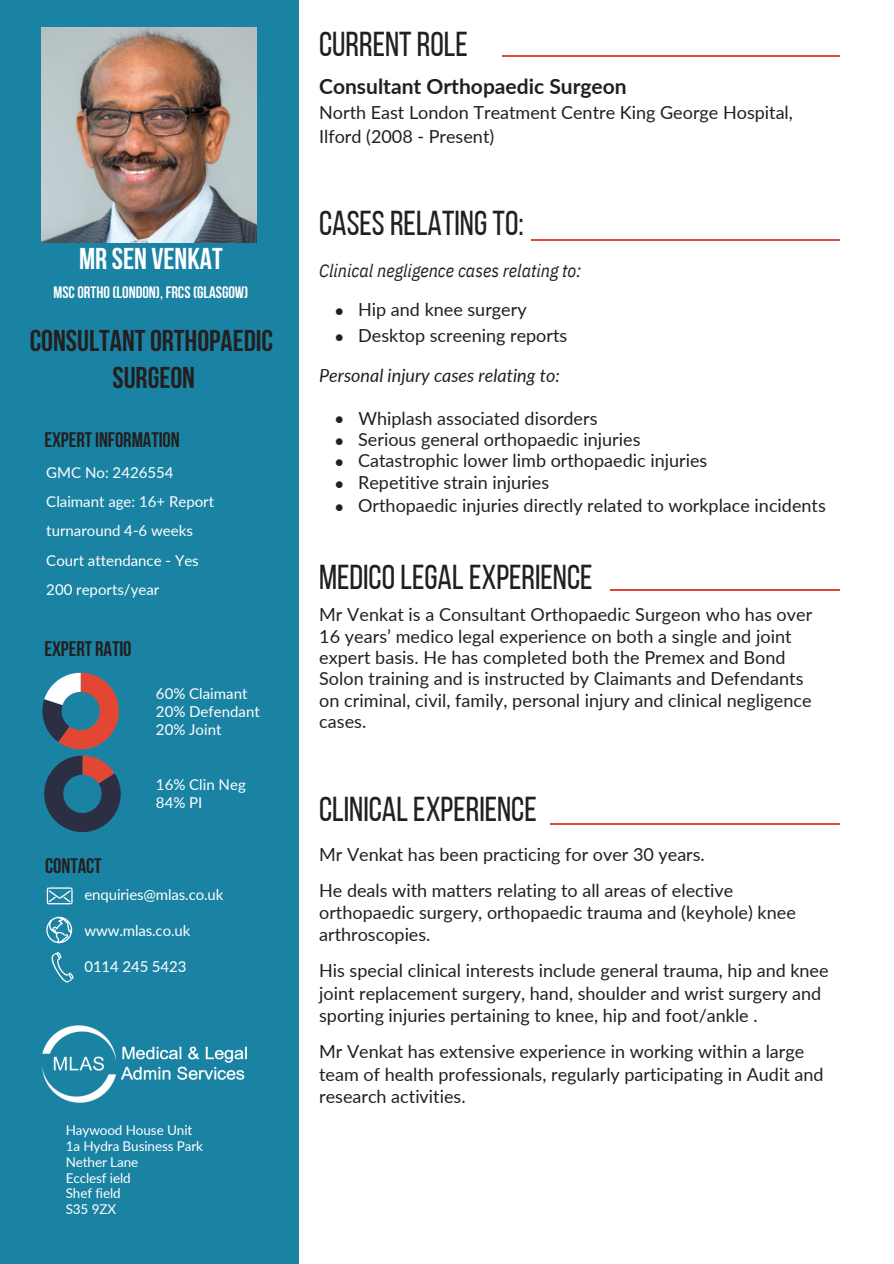
<style>
.page{position:relative;width:894px;height:1264px;background:#fff}
.page>*{position:absolute;margin:0;border:0;box-sizing:border-box;transform-origin:0 0}
.t1{font:34.5px "Bebas Neue";color:#231f20}
.t2{font:700 30px/37.2px "Bebas Neue";color:#231f20;text-align:center}
.t3{font:700 30px "Bebas Neue";color:#fff}
.t4{font:700 21px "Bebas Neue";letter-spacing:-.005em;color:#231f20}
.t5{font:700 21px "Lato";color:#231f20}
.t6{font:18px/21.3px "Lato";color:#231f20}
.t7{font:italic 18px "IBM Plex Sans Cond";color:#231f20}
.t8{font:italic 18px "Lato";color:#231f20}
.t9{font:700 16.5px "Bebas Neue";color:#fff}
.t10{font:15px/29.2px "Lato";color:#fff}
.t11{font:13.5px/15.8px "Lato";letter-spacing:-.01em;color:#fff}
</style>
<div class="page">
<hr style="left:502px;top:55px;width:337px;height:2px;background:#e24634">
<hr style="left:531px;top:239px;width:308px;height:1px;background:#e24634">
<hr style="left:610px;top:589px;width:229px;height:1px;background:#e24634">
<div style="left:0;top:0;width:298px;height:1263px;background:#1a83a4"></div>
<svg style="left:46px;top:887px;width:27px;height:56px"></svg>
<img style="left:42px;top:1025px;width:205px;height:78px">
<hr style="left:550px;top:823px;width:289px;height:2px;background:#e24634">
<img style="left:42px;top:28px;width:215px;height:215px">
<svg style="left:42px;top:672px;width:77px;height:77px"></svg>
<svg style="left:44px;top:755px;width:77px;height:77px"></svg>
<h4 class="t3" style="left:79px;top:247px;width:145px">MR SEN VENKAT</h4>
<h4 class="t9" style="left:53px;top:285px;width:196px">MSCORTHO(LONDON),FRCS(GLASGOW)</h4>
<p class="t2" style="left:30px;top:325px;width:245px">CONSULTANTORTHOPAEDIC<br>SURGEON</p>
<h4 class="t4" style="left:44px;top:431px;width:137px">EXPERTINFORMATION</h4>
<p class="t10" style="left:46px;top:457px;width:169px">GMC No: 2426554<br>Claimant age: 16+ Report turnaround 4-6 weeks<br>Court attendance - Yes<br>200 reports/year</p>
<h4 class="t4" style="left:44px;top:640px;width:89px">EXPERT RATIO</h4>
<p class="t10" style="left:156px;top:683px;width:105px;line-height:18px">60% Claimant<br>20% Defendant<br>20% Joint</p>
<h4 class="t10" style="left:156px;top:775px;width:91px;line-height:18px">16% Clin Neg<br>84% PI</h4>
<h3 class="t4" style="left:45px;top:857px;width:58px">CONTACT</h3>
<h1 class="t10" style="left:84px;top:879px;width:140px">enquiries@mlas.co.uk</h1>
<h1 class="t10" style="left:84px;top:915px;width:107px">www.mlas.co.uk</h1>
<h1 class="t10" style="left:84px;top:951px;width:103px">0114 245 5423</h1>
<h2 class="t11" style="left:66px;top:1122px;width:139px">Haywood House Unit<br>1a Hydra Business Park<br>Nether Lane</h2>
<h5 class="t11" style="left:66px;top:1169px;width:66px">Ecclesf ield</h5>
<h2 class="t11" style="left:66px;top:1185px;width:57px">Shef field</h2>
<h5 class="t11" style="left:66px;top:1200px;width:52px">S35 9ZX</h5>
<h5 class="t1" style="left:319px;top:30px;width:150px">CURRENTROLE</h5>
<h5 class="t5" style="left:319px;top:73px;width:309px">Consultant Orthopaedic Surgeon</h5>
<h5 class="t6" style="left:319px;top:100px;width:475px;line-height:23.7px">North East London Treatment Centre King George Hospital,<br>Ilford (2008 - Present)</h5>
<h2 class="t1" style="left:319px;top:209px;width:206px">CASESRELATINGTO:</h2>
<h2 class="t7" style="left:319px;top:259px;width:263px">Clinical negligence cases relating to:</h2>
<p class="t6" style="left:358px;top:296px;width:210px;line-height:25.8px">Hip and knee surgery<br>Desktop screening reports</p>
<p class="t8" style="left:319px;top:364px;width:242px">Personal injury cases relating to:</p>
<h4 class="t6" style="left:334px;top:407px;width:265px">• Whiplash associated disorders</h4>
<h4 class="t6" style="left:334px;top:429px;width:12px">•</h4>
<p class="t6" style="left:334px;top:450px;width:12px">•</p>
<p class="t6" style="left:334px;top:472px;width:12px">•</p>
<h4 class="t6" style="left:334px;top:495px;width:12px">•</h4>
<p class="t6" style="left:334px;top:299px;width:12px">•</p>
<p class="t6" style="left:334px;top:325px;width:12px">•</p>
<h4 class="t6" style="left:358px;top:428px;width:350px">Serious general orthopaedic injuries<br>Catastrophic lower limb orthopaedic injuries<br>Repetitive strain injuries</h4>
<h4 class="t6" style="left:358px;top:495px;width:469px">Orthopaedic injuries directly related to workplace incidents</h4>
<p class="t1" style="left:319px;top:562px;width:275px">MEDICOLEGALEXPERIENCE</p>
<p class="t6" style="left:319px;top:603px;width:494px">Mr Venkat is a Consultant Orthopaedic Surgeon who has over 16 years’ medico legal experience on both a single and joint expert basis. He has completed both the Premex and Bond Solon training and is instructed by Claimants and Defendants on criminal, civil, family, personal injury and clinical negligence cases.</p>
<h5 class="t1" style="left:319px;top:795px;width:219px">CLINICALEXPERIENCE</h5>
<h5 class="t6" style="left:319px;top:835px;width:415px;line-height:36px">Mr Venkat has been practicing for over 30 years.<br>He deals with matters relating to all areas of elective</h5>
<h5 class="t6" style="left:319px;top:901px;width:478px">orthopaedic surgery, orthopaedic trauma and (keyhole) knee arthroscopies.</h5>
<h5 class="t6" style="left:319px;top:957px;width:511px;line-height:23.7px">His special clinical interests include general trauma, hip and knee joint replacement surgery, hand, shoulder and wrist surgery and</h5>
<h5 class="t6" style="left:319px;top:996px;width:486px;line-height:36px">sporting injuries pertaining to knee, hip and foot/ankle .<br>Mr Venkat has extensive experience in working within a large</h5>
<h5 class="t6" style="left:319px;top:1063px;width:505px">team of health professionals, regularly participating in Audit and research activities.</h5>
</div>
